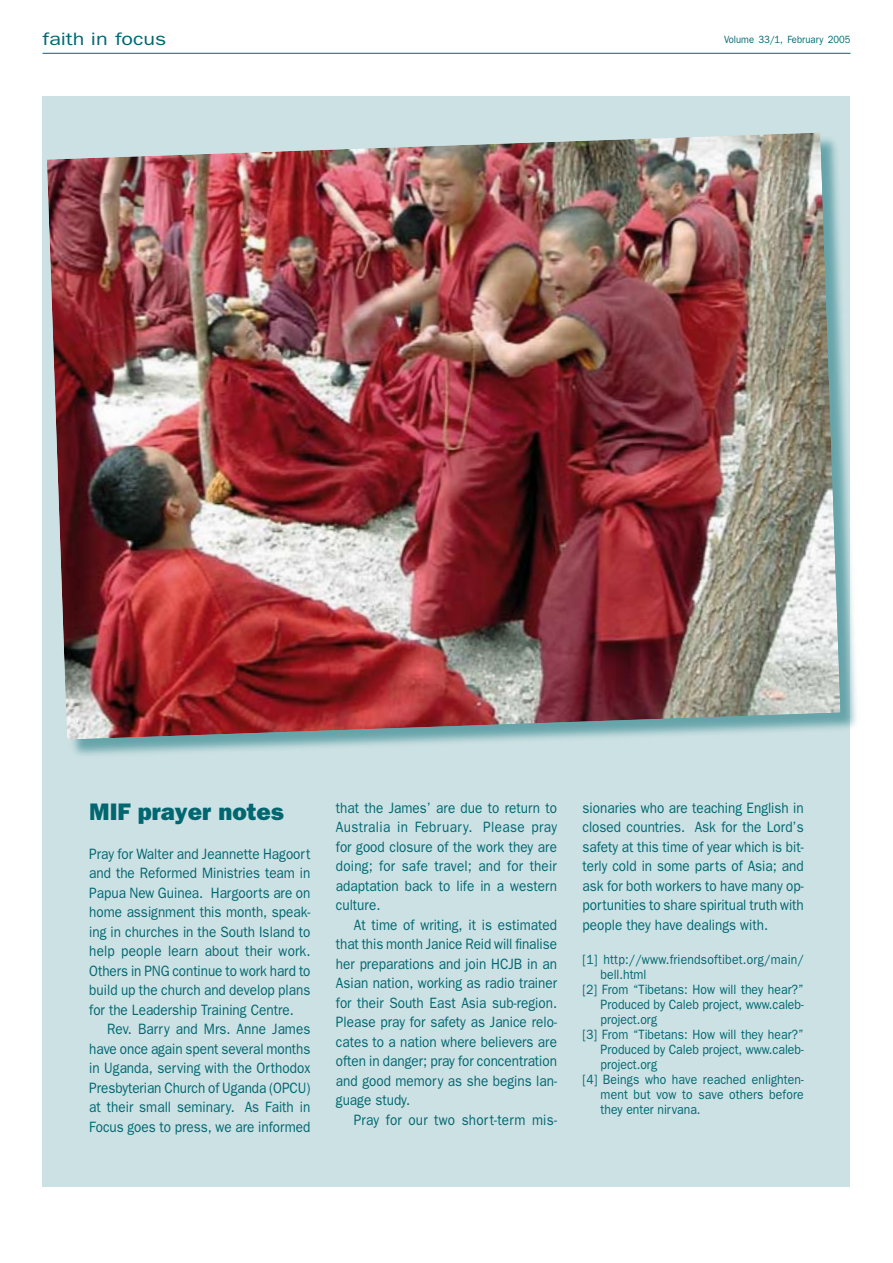
<style>
.page{position:relative;width:893px;height:1263px;background:#fff}
.page>*{position:absolute;margin:0;border:0;box-sizing:border-box;transform-origin:0 0}
.t1{font:800 24px "Franklin Gothic";color:#006771}
.t2{font:18px "Franklin Gothic";color:#006771;scale:1.2 1}
.t3{font:15px/19.5px "Franklin Gothic";color:#006771;text-align:justify;scale:.9 1}
.t4{font:13.5px "Franklin Gothic";color:#006771;scale:.9 1}
.t5{font:10.5px "Franklin Gothic";color:#006771;scale:.9 1}
</style>
<div class="page">
<hr style="left:43px;top:53px;width:807px;height:1px;background:#006771">
<div style="left:43px;top:96px;width:807px;height:1090px;background:#cce1e3"></div>
<div style="left:48px;top:134px;width:812px;height:626px;background:#006771;opacity:.5"></div>
<img style="left:47px;top:133px;width:793px;height:607px">
<p class="t2" style="left:43px;top:29px;width:105px">faith in focus</p>
<p class="t5" style="left:724px;top:33px;width:142px">Volume 33/1, February 2005</p>
<h1 class="t1" style="left:89px;top:797px;width:196px">MIF prayer notes</h1>
<p class="t3" style="left:89px;top:843px;width:247px">Pray for Walter and Jeannette Hagoort and the Reformed Ministries team in Papua New Guinea. Hargoorts are on home assignment this month, speak&shy;ing in churches in the South Island to help people learn about their work.<br>Others in PNG continue to work hard to build up the church and develop plans for the Leadership Training Centre.</p>
<p class="t3" style="left:89px;top:1019px;width:247px;text-indent:18px">Rev. Barry and Mrs. Anne James have once again spent several months in Uganda, serving with the Orthodox Presbyterian Church of Uganda (OPCU) at their small seminary. As Faith in Focus goes to press, we are informed</p>
<p class="t3" style="left:336px;top:798px;width:247px">that the James’ are due to return to Australia in February. Please pray for good closure of the work they are doing; for safe travel; and for their adaptation back to life in a western culture.</p>
<p class="t3" style="left:336px;top:915px;width:247px;text-indent:18px">At time of writing, it is estimated that this month Janice Reid will finalise her preparations and join HCJB in an Asian nation, working as radio trainer for their South East Asia sub-region.<br>Please pray for safety as Janice relo&shy;cates to a nation where believers are often in danger; pray for concentration and good memory as she begins lan&shy;guage study.</p>
<p class="t3" style="left:354px;top:1110px;width:227px">Pray for our two short-term mis-</p>
<p class="t3" style="left:583px;top:798px;width:247px">sionaries who are teaching English in closed countries. Ask for the Lord’s safety at this time of year which is bit&shy;terly cold in some parts of Asia; and ask for both workers to have many op&shy;portunities to share spiritual truth with people they have dealings with.</p>
<p class="t4" style="left:583px;top:952px;width:247px">[1] http://www.friendsoftibet.org/main/</p>
<p class="t4" style="left:601px;top:967px;width:53px">bell.html</p>
<p class="t4" style="left:583px;top:982px;width:247px">[2] From “Tibetans: How will they hear?”</p>
<p class="t4" style="left:601px;top:997px;width:227px">Produced by Caleb project, www.caleb-</p>
<p class="t4" style="left:601px;top:1012px;width:65px">project.org</p>
<p class="t4" style="left:583px;top:1027px;width:247px">[3] From “Tibetans: How will they hear?”</p>
<p class="t4" style="left:601px;top:1042px;width:227px">Produced by Caleb project, www.caleb-</p>
<p class="t4" style="left:601px;top:1057px;width:65px">project.org</p>
<p class="t4" style="left:583px;top:1072px;width:247px">[4] Beings who have reached enlighten-</p>
<p class="t4" style="left:601px;top:1087px;width:227px">ment but vow to save others before</p>
<p class="t4" style="left:601px;top:1102px;width:113px">they enter nirvana.</p>
</div>
